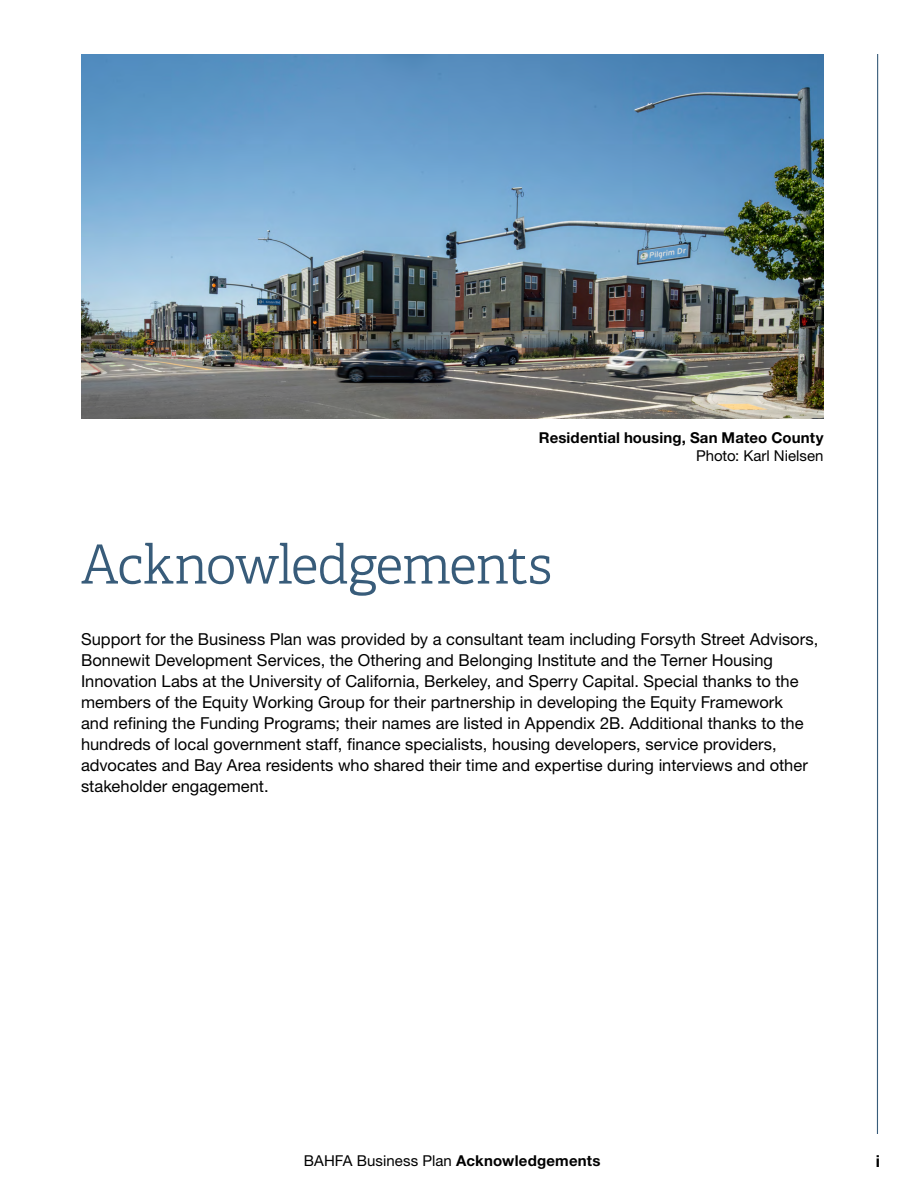
<style>
.page{position:relative;width:918px;height:1188px;background:#fff}
.page>*{position:absolute;margin:0;border:0;box-sizing:border-box;transform-origin:0 0}
.h1_Chapter_Title{font:300 54px "Adelle";letter-spacing:-.025em;color:#385c7a}
.t1{font:16.5px/21px "Helvetica Neue LT Std";color:#000}
.t2{font:700 16.5px "Helvetica Neue LT Std";color:#000}
.p_Photo_Description{font:15px "Helvetica Neue LT Std";color:#000}
.p_Photo_Description-2{font:700 15px "Helvetica Neue LT Std";letter-spacing:.01em;color:#000}
.s1{font-weight:700}
</style>
<div class="page">
<hr style="left:877px;top:54px;width:1px;height:1080px;background:#385c7a">
<img style="left:81px;top:54px;width:743px;height:364px">
<p class="p_Photo_Description-2" style="left:539px;top:428px;width:286px">Residential housing, San Mateo County</p>
<p class="p_Photo_Description" style="left:696px;top:446px;width:129px">Photo: Karl Nielsen</p>
<h1 class="h1_Chapter_Title" style="left:81px;top:532px;width:473px">Acknowledgements</h1>
<p class="t1" style="left:81px;top:628px;width:739px">Support for the Business Plan was provided by a consultant team including Forsyth Street Advisors, Bonnewit Development Services, the Othering and Belonging Institute and the Terner Housing Innovation Labs at the University of California, Berkeley, and Sperry Capital. Special thanks to the members of the Equity Working Group for their partnership in developing the Equity Framework<br>and refining the Funding Programs; their names are listed in Appendix 2B. Additional thanks to the hundreds of local government staff, finance specialists, housing developers, service providers, advocates and Bay Area residents who shared their time and expertise during interviews and other stakeholder engagement.</p>
<p class="p_Photo_Description" style="left:304px;top:1152px;width:298px">BAHFA Business Plan <span class="s1">Acknowledgements</span></p>
<p class="t2" style="left:876px;top:1151px;width:6px">i</p>
</div>
